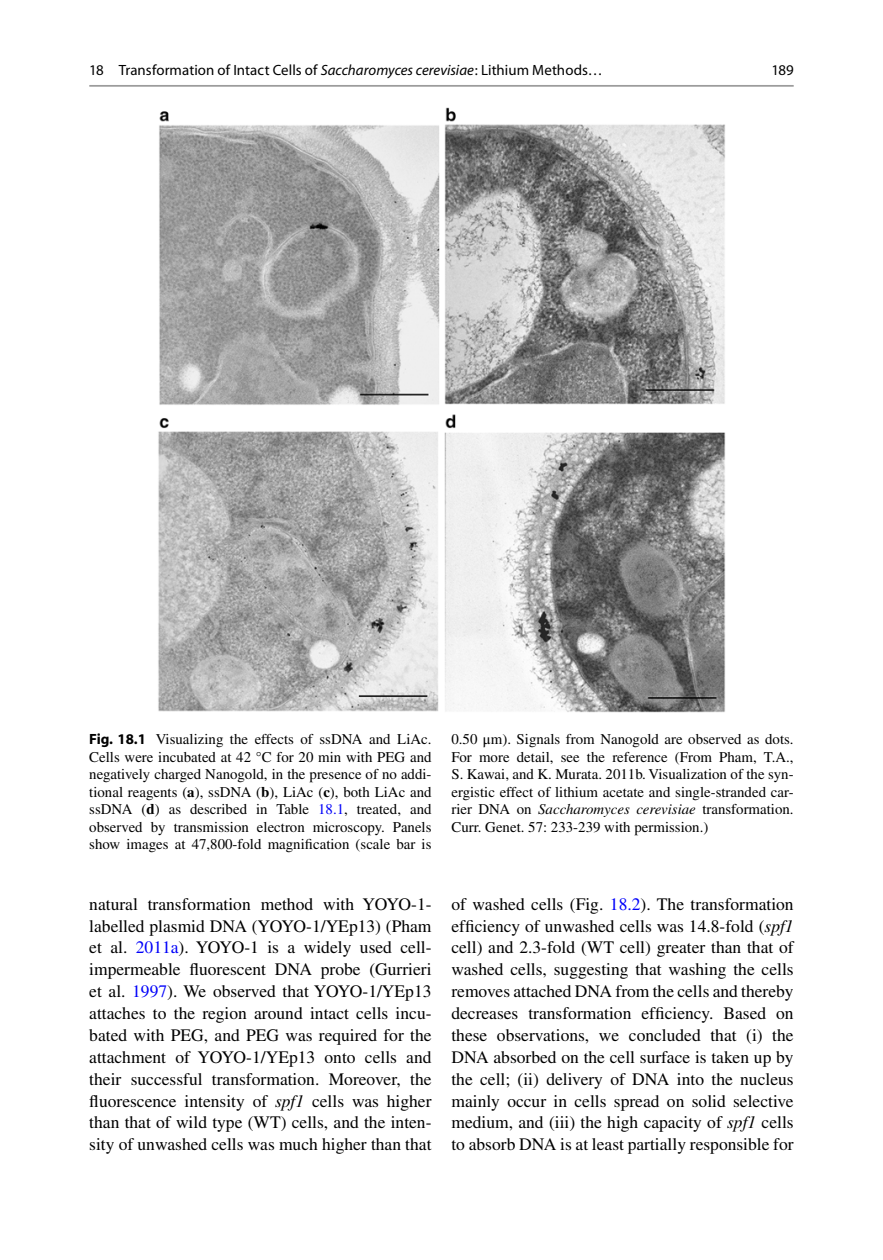
<style>
.page{position:relative;width:883px;height:1260px;background:#fff}
.page>*{position:absolute;margin:0;border:0;box-sizing:border-box;transform-origin:0 0}
.t1{font:17.5px/21.9px "Krgwwn Xkbtdv Times";color:#000;text-align:justify}
.t2{font:14.88px/17.5px "Krgwwn Xkbtdv Times";color:#000;text-align:justify}
.t3{font:14.88px "Fdkgss Qcvsxq Myriad";letter-spacing:.005em;color:#000}
.s1{font-family:"Fnghhn Gbrggr Myriad";font-style:italic}
.s2{font-family:"Fmjxqr Vdpjjt Myriad";font-weight:700}
.s3{font-family:"Bkcnrm Jrlkgb Times";font-weight:700}
.s4{color:#0000fa}
.s5{font-family:"Sgtljt Nptwxt STIX General"}
.s6{font-family:"Vcrdsm Wpwcsj Times";font-style:italic}
</style>
<div class="page">
<img style="left:158px;top:107px;width:567px;height:606px">
<hr style="left:89px;top:85px;width:705px;height:2px;background:#9c9c9c">
<p class="t3" style="left:89px;top:64px;width:515px">18 Transformation of Intact Cells of <span class="s1">Saccharomyces cerevisiae</span>: Lithium Methods…</p>
<p class="t3" style="left:771px;top:64px;width:24px">189</p>
<p class="t2" style="left:89px;top:732px;width:344px"><span class="s2">Fig. 18.1</span> Visualizing the effects of ssDNA and LiAc.<br>Cells were incubated at 42 °C for 20 min with PEG and negatively charged Nanogold, in the presence of no addi&shy;tional reagents ( <span class="s3">a</span> ), ssDNA ( <span class="s3">b</span> ), LiAc ( <span class="s3">c</span> ), both LiAc and ssDNA ( <span class="s3">d</span> ) as described in Table <span class="s4">18.1</span> , treated, and observed by transmission electron microscopy. Panels show images at 47,800- fold magnification (scale bar is</p>
<p class="t2" style="left:451px;top:732px;width:344px">0.50 <span class="s5">μ</span>m). Signals from Nanogold are observed as dots.<br>For more detail, see the reference (From Pham, T.A., S. Kawai, and K. Murata. 2011b. Visualization of the syn&shy;ergistic effect of lithium acetate and single- stranded car&shy;rier DNA on <span class="s6">Saccharomyces cerevisiae</span> transformation.<br>Curr. Genet. 57: 233-239 with permission.)</p>
<p class="t1" style="left:89px;top:895px;width:344px">natural transformation method with YOYO-1- labelled plasmid DNA (YOYO-1/YEp13) (Pham et al. <span class="s4">2011a</span> ). YOYO-1 is a widely used cell&shy;impermeable fluorescent DNA probe (Gurrieri et al. <span class="s4">1997</span> ). We observed that YOYO-1/YEp13 attaches to the region around intact cells incu&shy;bated with PEG, and PEG was required for the attachment of YOYO-1/YEp13 onto cells and their successful transformation. Moreover, the fluorescence intensity of <span class="s6">spf1</span> cells was higher than that of wild type (WT) cells, and the inten&shy;sity of unwashed cells was much higher than that</p>
<p class="t1" style="left:451px;top:895px;width:344px">of washed cells (Fig. <span class="s4">18.2</span> ). The transformation efficiency of unwashed cells was 14.8-fold ( <span class="s6">spf1 </span>cell) and 2.3-fold (WT cell) greater than that of washed cells, suggesting that washing the cells removes attached DNA from the cells and thereby decreases transformation efficiency. Based on these observations, we concluded that (i) the DNA absorbed on the cell surface is taken up by the cell; (ii) delivery of DNA into the nucleus mainly occur in cells spread on solid selective medium, and (iii) the high capacity of <span class="s6">spf1</span> cells to absorb DNA is at least partially responsible for</p>
</div>
